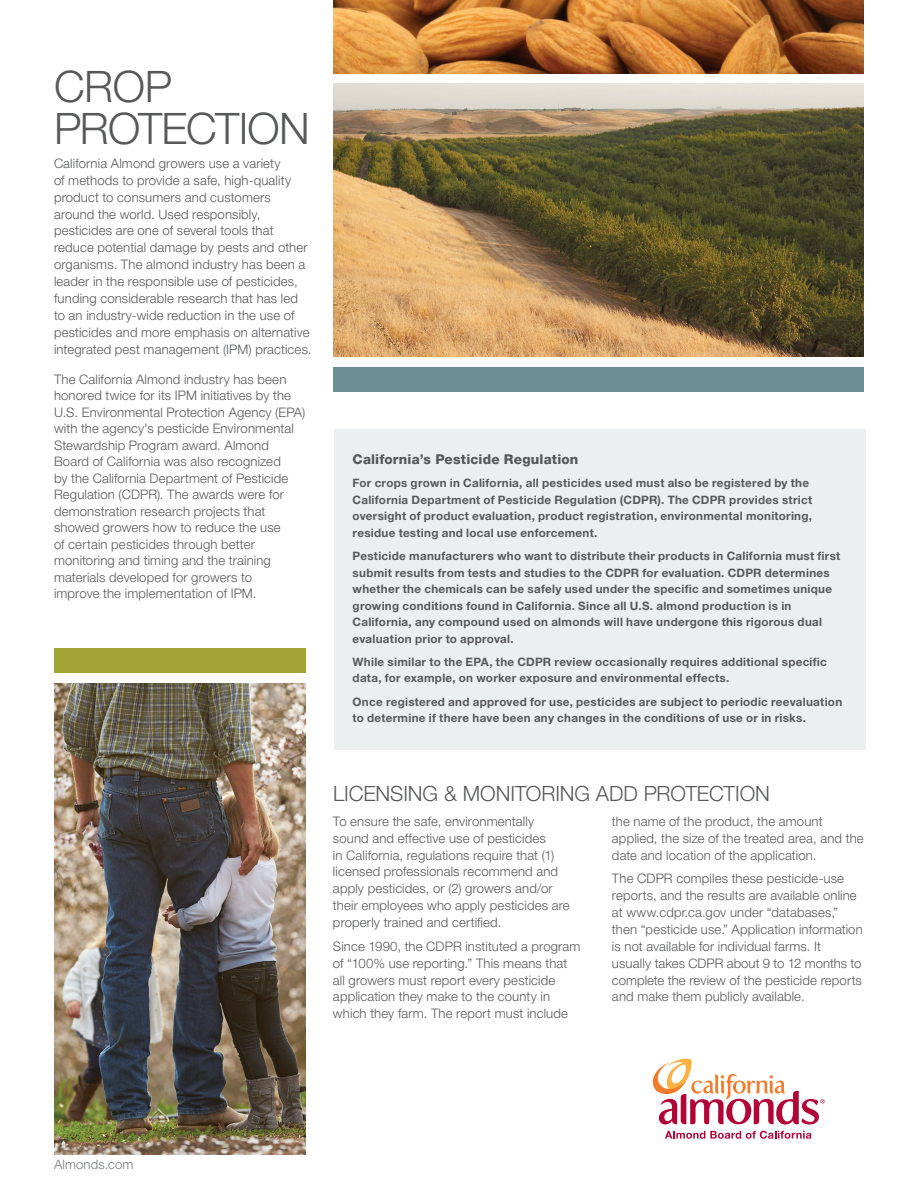
<style>
.page{position:relative;width:918px;height:1188px;background:#fff}
.page>*{position:absolute;margin:0;border:0;box-sizing:border-box;transform-origin:0 0}
.t1{font:300 43.5px/42px "Helvetica Neue LT Std";letter-spacing:-.02em;color:#57585a}
.t2{font:300 21px "Helvetica Neue LT Std";letter-spacing:-.005em;color:#57585a}
.t3{font:800 13.5px "Helvetica Neue LT Std";letter-spacing:.015em;color:#57585a}
.t4{font:300 13.2px/17px "Helvetica Neue LT Std";letter-spacing:.01em;color:#57585a}
.t5{font:300 13.2px "Helvetica Neue LT Std";letter-spacing:.01em;color:#787a7d}
.t6{font:700 11.7px/16.5px "Helvetica Neue LT Std";letter-spacing:.025em;color:#57585a}
</style>
<div class="page">
<div style="left:54px;top:648px;width:252px;height:24px;background:#a4a335"></div>
<img style="left:54px;top:684px;width:252px;height:470px">
<img style="left:333px;top:0;width:531px;height:73px">
<div style="left:333px;top:367px;width:531px;height:25px;background:#6b8d94"></div>
<img style="left:333px;top:84px;width:531px;height:273px">
<div style="left:334px;top:429px;width:531px;height:320px;background:#eceff0"></div>
<svg style="left:665px;top:1131px;width:146px;height:8px"></svg>
<svg style="left:652px;top:1058px;width:173px;height:67px"></svg>
<h1 class="t1" style="left:54px;top:65px;width:257px">CROP<br>PROTECTION</h1>
<p class="t4" style="left:54px;top:154px;width:259px">California Almond growers use a variety<br>of methods to provide a safe, high-quality product to consumers and customers around the world. Used responsibly, pesticides are one of several tools that reduce potential damage by pests and other organisms. The almond industry has been a leader in the responsible use of pesticides, funding considerable research that has led to an industry-wide reduction in the use of pesticides and more emphasis on alternative integrated pest management (IPM) practices.</p>
<p class="t4" style="left:54px;top:370px;width:253px;line-height:16.5px">The California Almond industry has been honored twice for its IPM initiatives by the U.S. Environmental Protection Agency (EPA) with the agency's pesticide Environmental Stewardship Program award. Almond Board of California was also recognized<br>by the California Department of Pesticide Regulation (CDPR). The awards were for demonstration research projects that showed growers how to reduce the use<br>of certain pesticides through better monitoring and timing and the training materials developed for growers to<br>improve the implementation of IPM.</p>
<p class="t3" style="left:353px;top:451px;width:227px">California’s Pesticide Regulation</p>
<p class="t6" style="left:353px;top:475px;width:461px">For crops grown in California, all pesticides used must also be registered by the California Department of Pesticide Regulation (CDPR). The CDPR provides strict oversight of product evaluation, product registration, environmental monitoring, residue testing and local use enforcement.</p>
<p class="t6" style="left:353px;top:547px;width:489px">Pesticide manufacturers who want to distribute their products in California must first submit results from tests and studies to the CDPR for evaluation. CDPR determines whether the chemicals can be safely used under the specific and sometimes unique growing conditions found in California. Since all U.S. almond production is in California, any compound used on almonds will have undergone this rigorous dual evaluation prior to approval.</p>
<p class="t6" style="left:353px;top:653px;width:476px">While similar to the EPA, the CDPR review occasionally requires additional specific data, for example, on worker exposure and environmental effects.</p>
<p class="t6" style="left:353px;top:693px;width:491px">Once registered and approved for use, pesticides are subject to periodic reevaluation to determine if there have been any changes in the conditions of use or in risks.</p>
<h2 class="t2" style="left:333px;top:781px;width:439px">LICENSING &amp; MONITORING ADD PROTECTION</h2>
<p class="t4" style="left:333px;top:812px;width:238px">To ensure the safe, environmentally sound and effective use of pesticides<br>in California, regulations require that (1) licensed professionals recommend and apply pesticides, or (2) growers and/or their employees who apply pesticides are properly trained and certified.</p>
<p class="t4" style="left:333px;top:937px;width:249px">Since 1990, the CDPR instituted a program of “100% use reporting.” This means that all growers must report every pesticide application they make to the county in which they farm. The report must include</p>
<p class="t4" style="left:612px;top:812px;width:253px">the name of the product, the amount applied, the size of the treated area, and the date and location of the application.</p>
<p class="t4" style="left:612px;top:870px;width:252px">The CDPR compiles these pesticide-use reports, and the results are available online at www.cdpr.ca.gov under “databases,” then “pesticide use.” Application information is not available for individual farms. It usually takes CDPR about 9 to 12 months to complete the review of the pesticide reports and make them publicly available.</p>
<p class="t5" style="left:54px;top:1156px;width:81px">Almonds.com</p>
</div>
